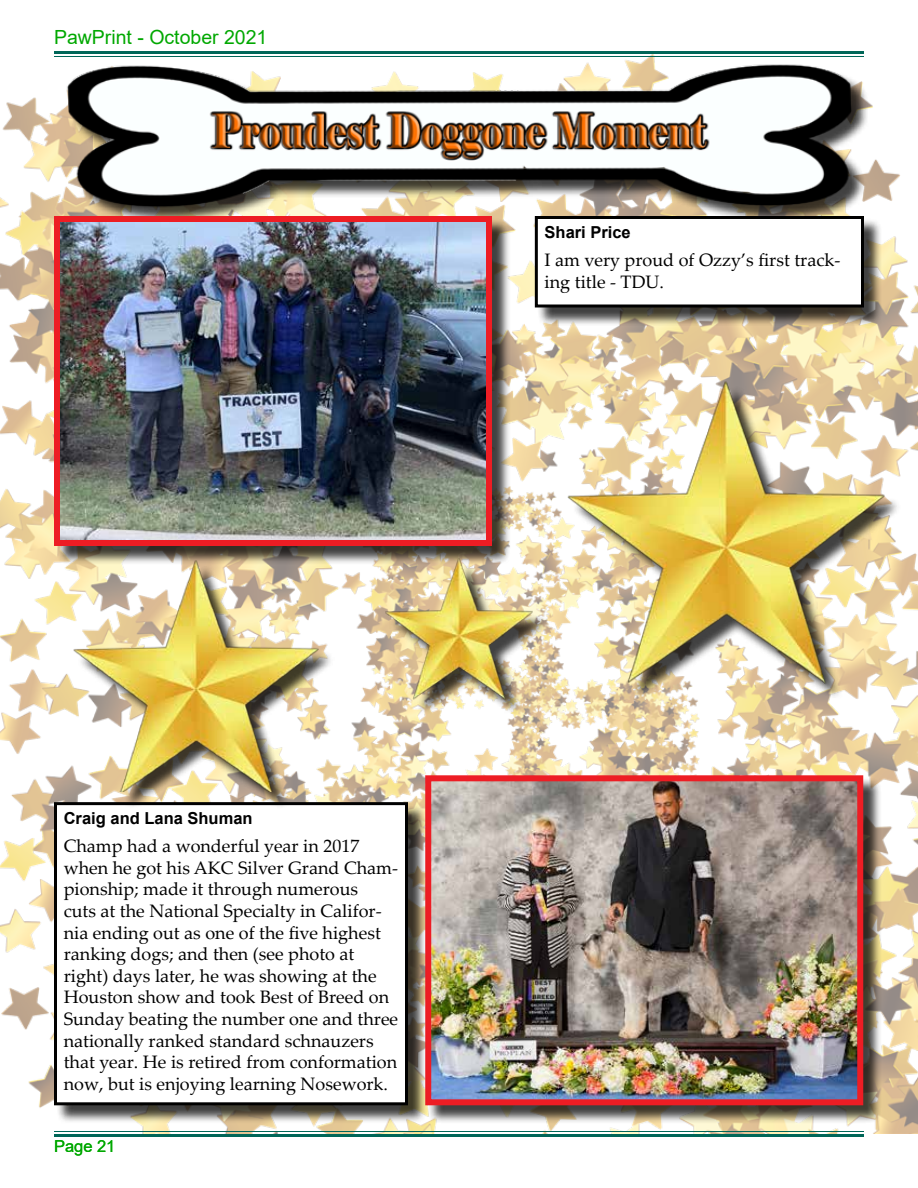
<style>
.page{position:relative;width:918px;height:1188px;background:#fff}
.page>*{position:absolute;margin:0;border:0;box-sizing:border-box;transform-origin:0 0}
.t1{font:19.5px "Arial";color:#00a800}
.t2{font:18px/21.6px "Palatino Linotype";color:#000}
.t3{font:700 16.5px "Arial";color:#000}
.t4{font:16.5px "Arial";color:#00a800}
</style>
<div class="page">
<img style="left:0;top:97px;width:918px;height:1037px">
<hr style="left:54px;top:51px;width:810px;height:3px;background:#006658">
<hr style="left:54px;top:1131px;width:810px;height:1px;background:#006658">
<hr style="left:54px;top:1134px;width:810px;height:3px;background:#006658">
<img style="left:54px;top:54px;width:810px;height:162px">
<div style="left:56px;top:218px;width:454px;height:346px;background:#000;opacity:.75"></div>
<img style="left:61px;top:223px;width:424px;height:316px">
<div style="left:54px;top:216px;width:438px;height:330px;border:6px solid #ed1d24"></div>
<div style="left:537px;top:218px;width:346px;height:108px;background:#000;opacity:.75"></div>
<div style="left:536px;top:218px;width:327px;height:88px;background:#fff"></div>
<div style="left:535px;top:216px;width:329px;height:92px;border:3px solid #000"></div>
<div style="left:428px;top:778px;width:454px;height:346px;background:#000;opacity:.75"></div>
<img style="left:432px;top:782px;width:424px;height:316px">
<div style="left:425px;top:775px;width:438px;height:330px;border:6px solid #ed1d24"></div>
<div style="left:56px;top:804px;width:371px;height:320px;background:#000;opacity:.75"></div>
<div style="left:56px;top:804px;width:350px;height:300px;background:#fff"></div>
<div style="left:54px;top:802px;width:354px;height:303px;border:3px solid #000"></div>
<div style="left:572px;top:385px;width:329px;height:315px;background:#000;opacity:.75"></div>
<img style="left:564px;top:378px;width:324px;height:324px">
<div style="left:77px;top:563px;width:258px;height:247px;background:#000;opacity:.75"></div>
<img style="left:70px;top:557px;width:251px;height:234px">
<div style="left:389px;top:562px;width:161px;height:154px;background:#000;opacity:.75"></div>
<img style="left:383px;top:557px;width:152px;height:151px">
<p class="t1" style="left:54px;top:24px;width:215px">PawPrint - October 2021</p>
<p class="t3" style="left:545px;top:220px;width:88px">Shari Price</p>
<p class="t2" style="left:545px;top:248px;width:297px">I am very proud of Ozzy’s first track&shy;ing title - TDU.</p>
<p class="t3" style="left:64px;top:806px;width:190px">Craig and Lana Shuman</p>
<p class="t2" style="left:64px;top:835px;width:336px">Champ had a wonderful year in 2017 when he got his AKC Silver Grand Cham&shy;pionship; made it through numerous<br>cuts at the National Specialty in Califor&shy;nia ending out as one of the five highest ranking dogs; and then (see photo at right) days later, he was showing at the Houston show and took Best of Breed on Sunday beating the number one and three nationally ranked standard schnauzers that year. He is retired from conformation now, but is enjoying learning Nosework.</p>
<p class="t4" style="left:54px;top:1135px;width:63px">Page 21</p>
</div>
